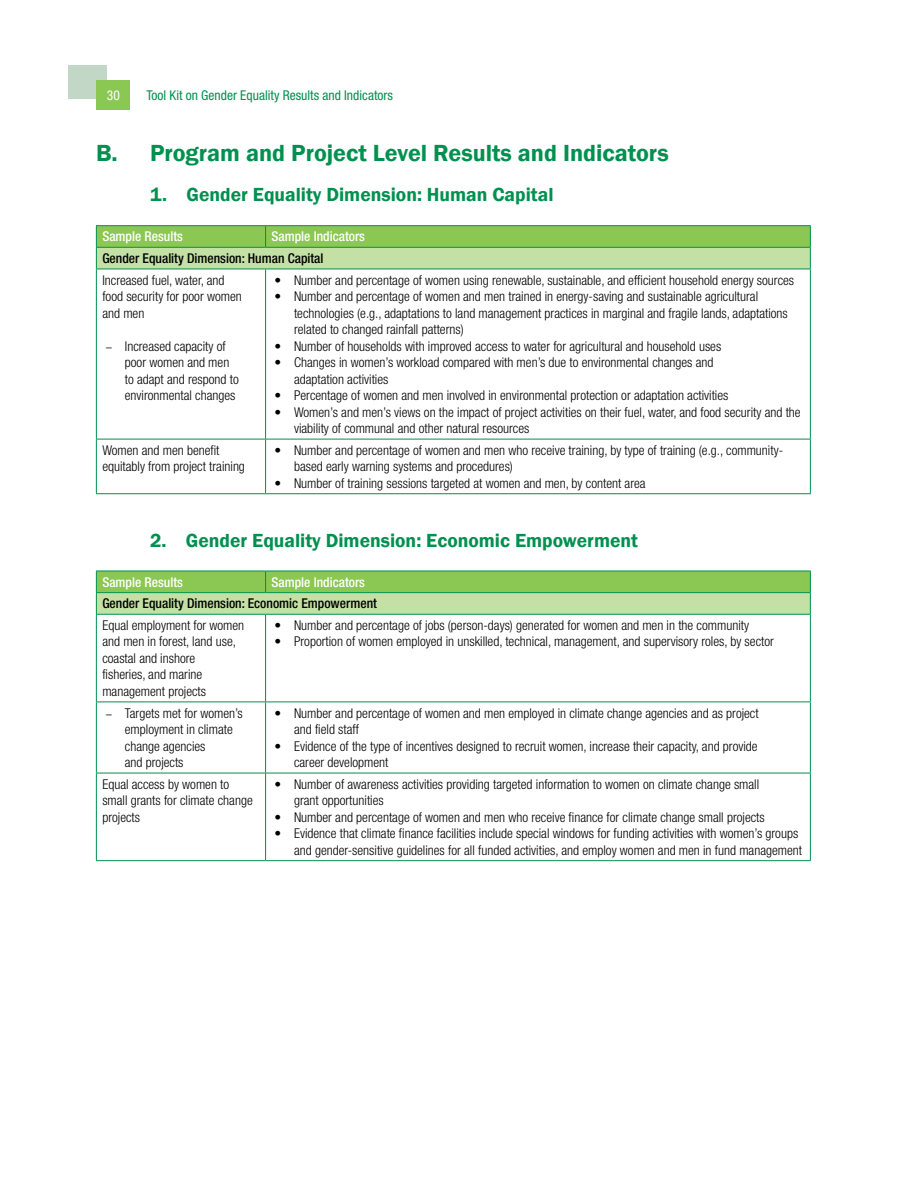
<style>
.page{position:relative;width:918px;height:1188px;background:#fff}
.page>*{position:absolute;margin:0;border:0;box-sizing:border-box;transform-origin:0 0}
.t1{font:600 24px "Franklin Gothic";color:#00904f}
.t2{font:600 19.5px "Franklin Gothic";color:#00904f}
.t3{font:300 condensed 13.5px/16.5px "Helvetica Neue LT Std";color:#000}
.t4{font:500 condensed 13.5px "Helvetica Neue LT Std";color:#000}
.t5{font:500 condensed 13.5px "Helvetica Neue LT Std";color:#fff}
.t6{font:condensed 13.5px "Helvetica Neue LT Std";color:#00904f}
.t7{font:condensed 13.5px "Helvetica Neue LT Std";color:#fff}
.s1{color:#fff}
.s2{font-family:"Minion Pro";font-weight:400;font-stretch:normal}
</style>
<div class="page">
<div style="left:69px;top:65px;width:38px;height:33px;background:#c2d7c5"></div>
<div style="left:96px;top:81px;width:34px;height:29px;background:#8bc753"></div>
<hr style="left:96px;top:225px;width:170px;height:1px;background:#00904f">
<hr style="left:266px;top:225px;width:545px;height:1px;background:#00904f">
<svg style="left:96px;top:226px;width:715px;height:43px;background:#9fd07a"></svg>
<hr style="left:96px;top:269px;width:170px;height:1px;background:#00904f">
<hr style="left:96px;top:269px;width:1px;height:170px;background:#00904f">
<hr style="left:266px;top:269px;width:545px;height:1px;background:#00904f">
<hr style="left:265px;top:269px;width:1px;height:170px;background:#00904f">
<hr style="left:810px;top:269px;width:1px;height:170px;background:#00904f">
<hr style="left:96px;top:439px;width:170px;height:1px;background:#00904f">
<hr style="left:96px;top:439px;width:1px;height:54px;background:#00904f">
<hr style="left:266px;top:439px;width:545px;height:1px;background:#00904f">
<hr style="left:265px;top:439px;width:1px;height:54px;background:#00904f">
<hr style="left:810px;top:439px;width:1px;height:54px;background:#00904f">
<hr style="left:96px;top:493px;width:170px;height:1px;background:#00904f">
<hr style="left:266px;top:493px;width:545px;height:1px;background:#00904f">
<svg style="left:96px;top:571px;width:715px;height:43px;background:#9fd07a"></svg>
<hr style="left:96px;top:614px;width:170px;height:1px;background:#00904f">
<hr style="left:96px;top:615px;width:1px;height:87px;background:#00904f">
<hr style="left:266px;top:614px;width:545px;height:1px;background:#00904f">
<hr style="left:265px;top:615px;width:1px;height:87px;background:#00904f">
<hr style="left:810px;top:615px;width:1px;height:87px;background:#00904f">
<hr style="left:96px;top:702px;width:170px;height:1px;background:#00904f">
<hr style="left:96px;top:702px;width:1px;height:71px;background:#00904f">
<hr style="left:266px;top:702px;width:545px;height:1px;background:#00904f">
<hr style="left:265px;top:702px;width:1px;height:71px;background:#00904f">
<hr style="left:810px;top:702px;width:1px;height:71px;background:#00904f">
<hr style="left:96px;top:773px;width:170px;height:1px;background:#00904f">
<hr style="left:96px;top:773px;width:1px;height:87px;background:#00904f">
<hr style="left:266px;top:773px;width:545px;height:1px;background:#00904f">
<hr style="left:265px;top:773px;width:1px;height:87px;background:#00904f">
<hr style="left:810px;top:773px;width:1px;height:87px;background:#00904f">
<hr style="left:96px;top:860px;width:170px;height:1px;background:#00904f">
<hr style="left:266px;top:860px;width:545px;height:1px;background:#00904f">
<p class="t7" style="left:107px;top:88px;width:14px">30</p>
<p class="t6" style="left:146px;top:88px;width:275px">Tool Kit on Gender Equality Results and Indicators <span class="s1">30</span></p>
<h1 class="t1" style="left:96px;top:138px;width:574px">B. Program and Project Level Results and Indicators</h1>
<h2 class="t2" style="left:150px;top:183px;width:405px">1. Gender Equality Dimension: Human Capital</h2>
<p class="t5" style="left:102px;top:228px;width:82px">Sample Results</p>
<p class="t5" style="left:272px;top:228px;width:95px">Sample Indicators</p>
<p class="t4" style="left:102px;top:250px;width:223px">Gender Equality Dimension: Human Capital</p>
<p class="t3" style="left:102px;top:271px;width:141px">Increased fuel, water, and food security for poor women and men</p>
<p class="t3" style="left:125px;top:337px;width:115px;text-indent:-19px"><span class="s2">–</span> Increased capacity of poor women and men to adapt and respond to environmental changes</p>
<p class="t3" style="left:275px;top:271px;width:521px">• Number and percentage of women using renewable, sustainable, and efficient household energy sources</p>
<p class="t3" style="left:294px;top:288px;width:495px;text-indent:-19px">• Number and percentage of women and men trained in energy-saving and sustainable agricultural technologies (e.g., adaptations to land management practices in marginal and fragile lands, adaptations related to changed rainfall patterns)</p>
<p class="t3" style="left:275px;top:337px;width:448px">• Number of households with improved access to water for agricultural and household uses</p>
<p class="t3" style="left:294px;top:354px;width:421px;text-indent:-19px">• Changes in women’s workload compared with men’s due to environmental changes and adaptation activities</p>
<p class="t3" style="left:275px;top:387px;width:455px">• Percentage of women and men involved in environmental protection or adaptation activities</p>
<p class="t3" style="left:294px;top:403px;width:508px;text-indent:-19px">• Women’s and men’s views on the impact of project activities on their fuel, water, and food security and the viability of communal and other natural resources</p>
<p class="t3" style="left:102px;top:442px;width:144px">Women and men benefit equitably from project training</p>
<p class="t3" style="left:294px;top:442px;width:491px;text-indent:-19px">• Number and percentage of women and men who receive training, by type of training (e.g., community&shy;based early warning systems and procedures)</p>
<p class="t3" style="left:275px;top:475px;width:373px">• Number of training sessions targeted at women and men, by content area</p>
<h2 class="t2" style="left:150px;top:528px;width:490px">2. Gender Equality Dimension: Economic Empowerment</h2>
<p class="t5" style="left:102px;top:574px;width:82px">Sample Results</p>
<p class="t5" style="left:272px;top:574px;width:95px">Sample Indicators</p>
<p class="t4" style="left:102px;top:595px;width:276px">Gender Equality Dimension: Economic Empowerment</p>
<p class="t3" style="left:102px;top:617px;width:143px">Equal employment for women and men in forest, land use, coastal and inshore<br>fisheries, and marine management projects</p>
<p class="t3" style="left:275px;top:617px;width:476px">• Number and percentage of jobs (person-days) generated for women and men in the community</p>
<p class="t3" style="left:275px;top:633px;width:501px">• Proportion of women employed in unskilled, technical, management, and supervisory roles, by sector</p>
<p class="t3" style="left:125px;top:704px;width:119px;text-indent:-19px"><span class="s2">–</span> Targets met for women’s employment in climate change agencies<br>and projects</p>
<p class="t3" style="left:294px;top:704px;width:466px;text-indent:-19px">• Number and percentage of women and men employed in climate change agencies and as project and field staff</p>
<p class="t3" style="left:294px;top:737px;width:465px;text-indent:-19px">• Evidence of the type of incentives designed to recruit women, increase their capacity, and provide career development</p>
<p class="t3" style="left:102px;top:776px;width:152px">Equal access by women to small grants for climate change projects</p>
<p class="t3" style="left:294px;top:776px;width:467px;text-indent:-19px">• Number of awareness activities providing targeted information to women on climate change small grant opportunities</p>
<p class="t3" style="left:275px;top:809px;width:492px">• Number and percentage of women and men who receive finance for climate change small projects</p>
<p class="t3" style="left:275px;top:825px;width:529px;text-align:right">• Evidence that climate finance facilities include special windows for funding activities with women’s groups and gender-sensitive guidelines for all funded activities, and employ women and men in fund management</p>
</div>
